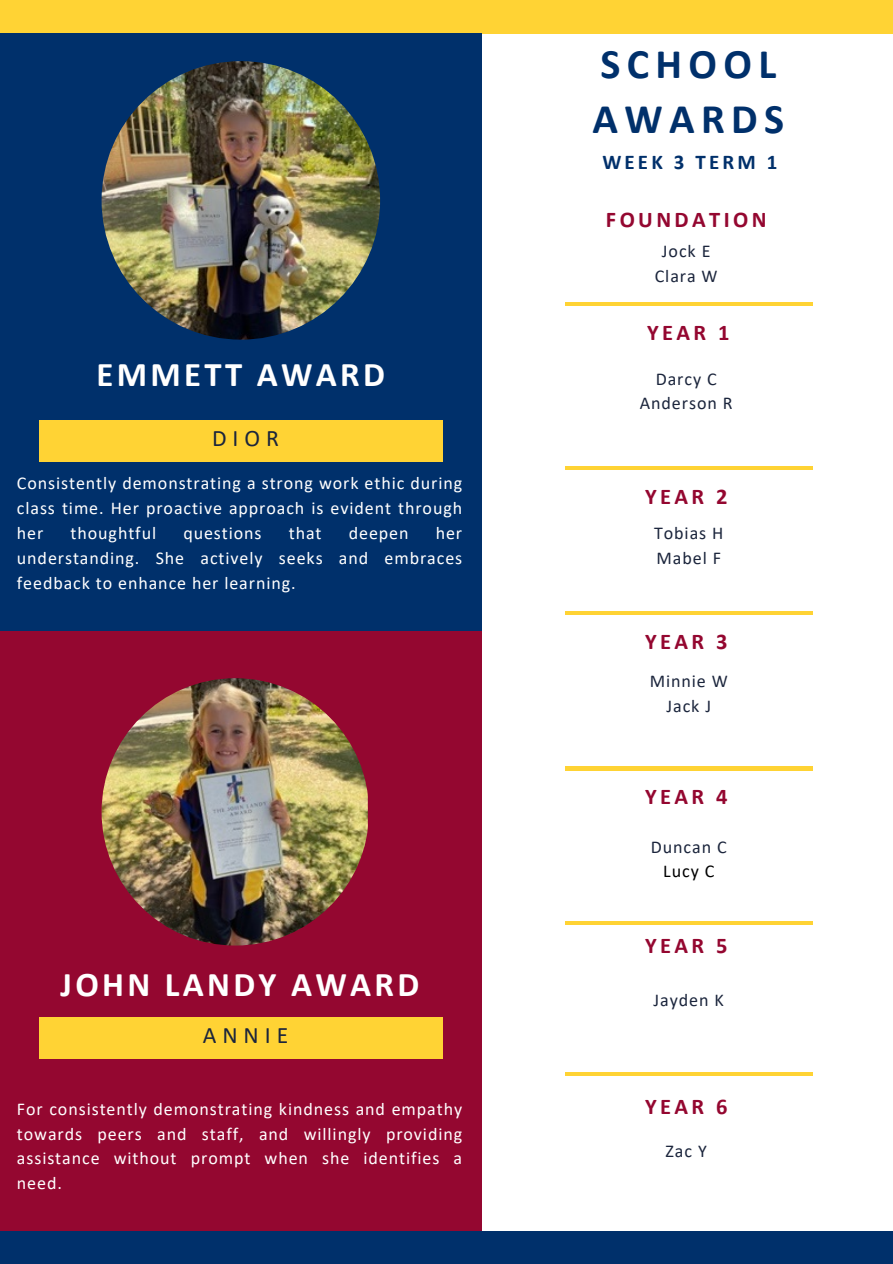
<style>
.page{position:relative;width:893px;height:1264px;background:#fff}
.page>*{position:absolute;margin:0;border:0;box-sizing:border-box;transform-origin:0 0}
.t1{font:700 42.3px/55.2px "Calibri";letter-spacing:.15em;color:#00306b}
.t2{font:700 34.8px "Calibri";letter-spacing:.095em;color:#fff}
.t3{font:23.7px "Calibri";letter-spacing:.25em;color:#1b253c}
.t4{font:700 22.5px "Calibri";letter-spacing:.15em;color:#940730}
.t5{font:700 21px "Calibri";letter-spacing:.15em;color:#00306b}
.t6{font:18px/24.8px "Calibri";letter-spacing:.05em;color:#fff;text-align:justify}
.t7{font:18px "Calibri";letter-spacing:.05em;color:#1b253c}
.t8{font:18px "Calibri";color:#000}
</style>
<div class="page">
<div style="left:0;top:0;width:892px;height:33px;background:#ffd334"></div>
<div style="left:0;top:34px;width:481px;height:601px;background:#00306b"></div>
<img style="left:102px;top:61px;width:278px;height:278px;border-radius:50%">
<div style="left:39px;top:420px;width:403px;height:42px;background:#ffd334"></div>
<div style="left:0;top:631px;width:481px;height:602px;background:#940730"></div>
<img style="left:102px;top:678px;width:267px;height:267px;border-radius:50%">
<div style="left:39px;top:1017px;width:403px;height:41px;background:#ffd334"></div>
<hr style="left:565px;top:302px;width:247px;height:4px;background:#ffd334">
<hr style="left:565px;top:466px;width:247px;height:3px;background:#ffd334">
<hr style="left:565px;top:611px;width:247px;height:4px;background:#ffd334">
<hr style="left:565px;top:766px;width:247px;height:4px;background:#ffd334">
<hr style="left:565px;top:921px;width:247px;height:4px;background:#ffd334">
<hr style="left:565px;top:1072px;width:247px;height:3px;background:#ffd334">
<div style="left:0;top:1231px;width:892px;height:32px;background:#00306b"></div>
<h1 class="t2" style="left:97px;top:359px;width:290px">EMMETT AWARD</h1>
<h3 class="t3" style="left:212px;top:428px;width:68px">DIOR</h3>
<p class="t6" style="left:17px;top:472px;width:447px">Consistently demonstrating a strong work ethic during class time. Her proactive approach is evident through her</p>
<p class="t6" style="left:71px;top:522px;width:87px">thoughtful</p>
<p class="t6" style="left:183px;top:522px;width:80px">questions</p>
<p class="t6" style="left:289px;top:522px;width:34px">that</p>
<p class="t6" style="left:349px;top:522px;width:61px">deepen</p>
<p class="t6" style="left:17px;top:522px;width:447px;text-indent:419px">her understanding. She actively seeks and embraces feedback to enhance her learning.</p>
<h4 class="t2" style="left:61px;top:970px;width:360px">JOHN LANDY AWARD</h4>
<h2 class="t3" style="left:203px;top:1025px;width:87px">ANNIE</h2>
<p class="t6" style="left:17px;top:1097px;width:447px">For consistently demonstrating kindness and empathy towards peers and staff, and willingly providing assistance without prompt when she identifies a need.</p>
<p class="t1" style="left:592px;top:39px;width:193px">SCHOOL<br>AWARDS</p>
<p class="t5" style="left:602px;top:153px;width:177px">WEEK 3 TERM 1</p>
<p class="t4" style="left:606px;top:210px;width:162px">FOUNDATION</p>
<h2 class="t7" style="left:662px;top:243px;width:50px">Jock E</h2>
<p class="t7" style="left:654px;top:268px;width:64px">Clara W</p>
<p class="t4" style="left:647px;top:323px;width:84px">YEAR 1</p>
<p class="t7" style="left:655px;top:371px;width:62px">Darcy C</p>
<h2 class="t7" style="left:639px;top:396px;width:94px">Anderson R</h2>
<p class="t4" style="left:645px;top:486px;width:84px">YEAR 2</p>
<p class="t7" style="left:654px;top:525px;width:71px">Tobias H</p>
<p class="t7" style="left:656px;top:550px;width:66px">Mabel F</p>
<h2 class="t4" style="left:645px;top:632px;width:84px">YEAR 3</h2>
<p class="t7" style="left:649px;top:673px;width:80px">Minnie W</p>
<p class="t7" style="left:666px;top:698px;width:46px">Jack J</p>
<p class="t4" style="left:645px;top:787px;width:84px">YEAR 4</p>
<h2 class="t7" style="left:650px;top:839px;width:77px">Duncan C</h2>
<p class="t8" style="left:663px;top:863px;width:53px">Lucy C</p>
<h1 class="t4" style="left:645px;top:936px;width:84px">YEAR 5</h1>
<h3 class="t7" style="left:653px;top:992px;width:72px">Jayden K</h3>
<p class="t4" style="left:645px;top:1097px;width:84px">YEAR 6</p>
<p class="t7" style="left:665px;top:1143px;width:43px">Zac Y</p>
</div>
